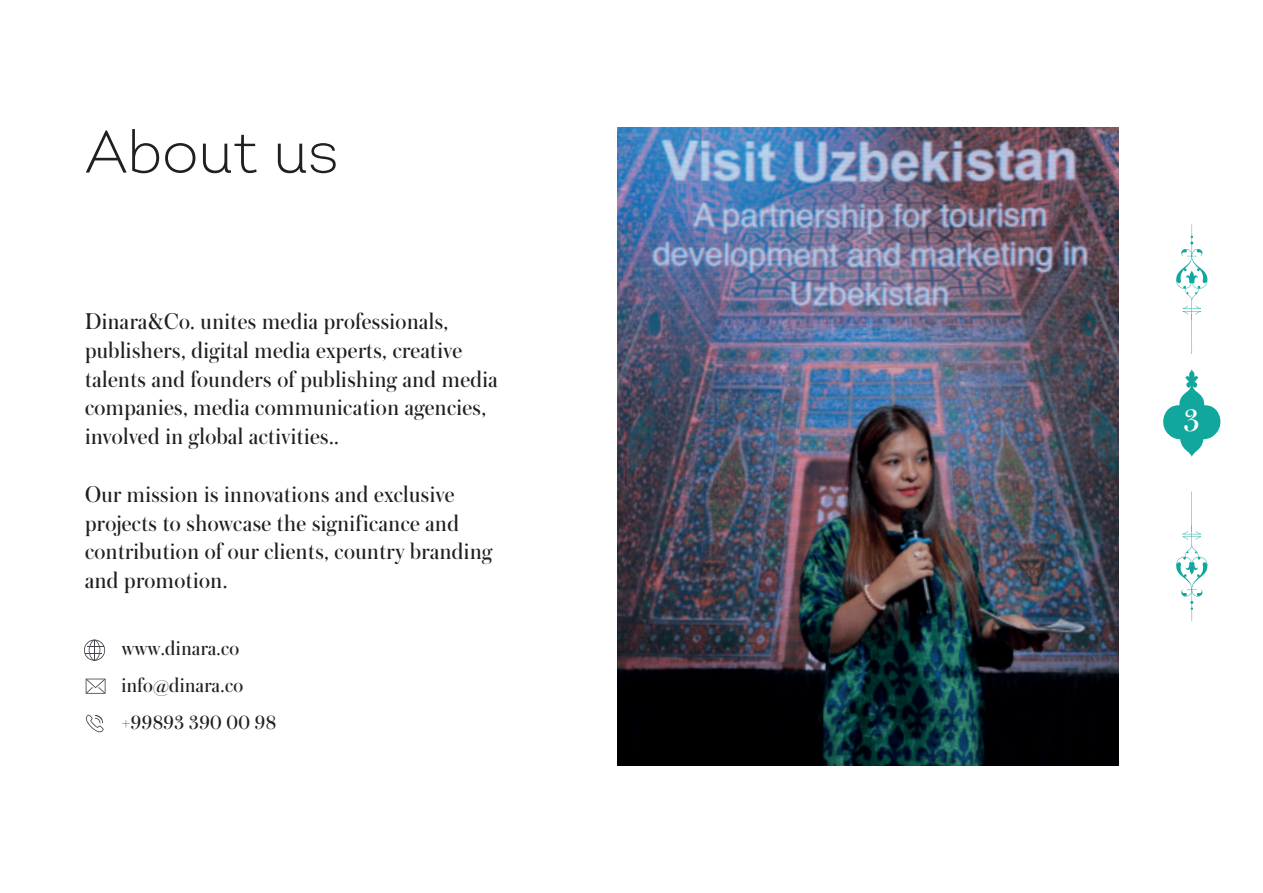
<style>
.page{position:relative;width:1263px;height:893px;background:#fff}
.page>*{position:absolute;margin:0;border:0;box-sizing:border-box;transform-origin:0 0}
.t1{font:60px "Intro Light Alt";color:#231f20}
.t2{font:32.4px "Austin Cyr";color:#fff}
.t3{font:24px/28.8px "Austin Cyr";letter-spacing:.02em;color:#231f20}
.t4{font:21.3px/37px "Austin Cyr";letter-spacing:.02em;color:#231f20}
.t5{font:20.1px "Austin Cyr";letter-spacing:.02em;color:#231f20}
</style>
<div class="page">
<svg style="left:1176px;top:224px;width:32px;height:130px"></svg>
<svg style="left:1176px;top:491px;width:32px;height:130px"></svg>
<svg style="left:1163px;top:369px;width:58px;height:88px"></svg>
<img style="left:617px;top:128px;width:501px;height:637px">
<svg style="left:85px;top:714px;width:19px;height:19px"></svg>
<svg style="left:84px;top:640px;width:21px;height:21px"></svg>
<svg style="left:86px;top:679px;width:20px;height:15px"></svg>
<h1 class="t1" style="left:85px;top:114px;width:255px">About us</h1>
<p class="t3" style="left:85px;top:306px;width:414px">Dinara&amp;Co. unites media professionals, publishers, digital media experts, creative talents and founders of publishing and media companies, media communication agencies, involved in global activities..</p>
<p class="t3" style="left:85px;top:479px;width:409px">Our mission is innovations and exclusive projects to showcase the significance and contribution of our clients, country branding and promotion.</p>
<p class="t4" style="left:121px;top:629px;width:123px">www.dinara.co info@dinara.co</p>
<p class="t5" style="left:121px;top:709px;width:156px">+99893 390 00 98</p>
<h2 class="t2" style="left:1184px;top:398px;width:17px">3</h2>
</div>
